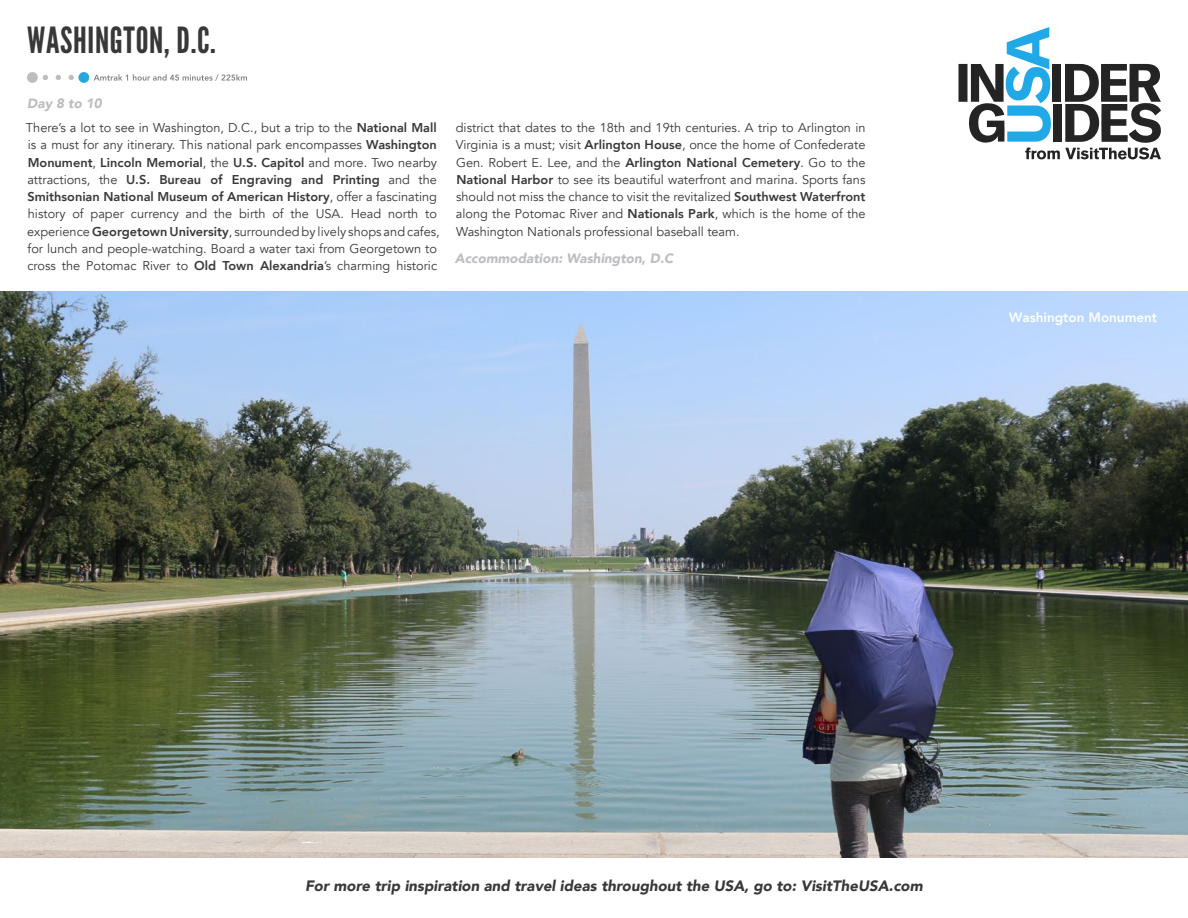
<style>
.page{position:relative;width:1188px;height:918px;background:#fff}
.page>*{position:absolute;margin:0;border:0;box-sizing:border-box;transform-origin:0 0}
.Section_Title_no_lin{font:36px "League Gothic";letter-spacing:.02em;color:#383839}
.t1{font:italic 900 15px "Avenir";color:#383839}
.Accommodation{font:italic 900 13.5px "Avenir";color:#bcbdc0}
.Photo_Caption{font:800 13.5px "Avenir";color:#fff}
.t2{font:12.75px/17.2px "Avenir";color:#383839}
.s1{font-weight:800}
</style>
<div class="page">
<img style="left:0;top:292px;width:1188px;height:566px">
<svg style="left:958px;top:27px;width:203px;height:132px"></svg>
<svg style="left:43px;top:75px;width:31px;height:5px"></svg>
<div style="left:78px;top:72px;width:11px;height:11px;background:#28a7df;border-radius:50%"></div>
<div style="left:27px;top:72px;width:11px;height:11px;background:#bcbdc0;border-radius:50%"></div>
<svg style="left:94px;top:74px;width:153px;height:7px"></svg>
<p class="Section_Title_no_lin" style="left:27px;top:19px;width:190px">WASHINGTON, D.C.</p>
<p class="Accommodation" style="left:27px;top:92px;width:76px">Day 8 to 10</p>
<p class="t2" style="left:26px;top:119px;width:415px">There’s a lot to see in Washington, D.C., but a trip to the <span class="s1">National Mall </span>is a must for any itinerary. This national park encompasses <span class="s1">Washington Monument</span>, <span class="s1">Lincoln Memorial</span>, the <span class="s1">U.S. Capitol</span> and more. Two nearby attractions, the <span class="s1">U.S. Bureau of Engraving and Printing</span> and the <span class="s1">Smithsonian National Museum of American History</span>, offer a fascinating history of paper currency and the birth of the USA. Head north to experience <span class="s1">Georgetown University</span>, surrounded by lively shops and cafes, for lunch and people-watching. Board a water taxi from Georgetown to cross the Potomac River to <span class="s1">Old Town Alexandria</span>’s charming historic</p>
<p class="t2" style="left:456px;top:119px;width:411px;text-align:justify">district that dates to the 18th and 19th centuries. A trip to Arlington in Virginia is a must; visit <span class="s1">Arlington House</span>, once the home of Confederate Gen. Robert E. Lee, and the <span class="s1">Arlington National Cemetery</span>. Go to the <span class="s1">National Harbor</span> to see its beautiful waterfront and marina. Sports fans should not miss the chance to visit the revitalized <span class="s1">Southwest Waterfront </span>along the Potomac River and <span class="s1">Nationals Park</span>, which is the home of the Washington Nationals professional baseball team.</p>
<p class="Accommodation" style="left:455px;top:248px;width:220px">Accommodation: Washington, D.C</p>
<p class="Photo_Caption" style="left:1009px;top:307px;width:149px">Washington Monument</p>
<p class="t1" style="left:305px;top:873px;width:619px">For more trip inspiration and travel ideas throughout the USA, go to: VisitTheUSA.com</p>
</div>
